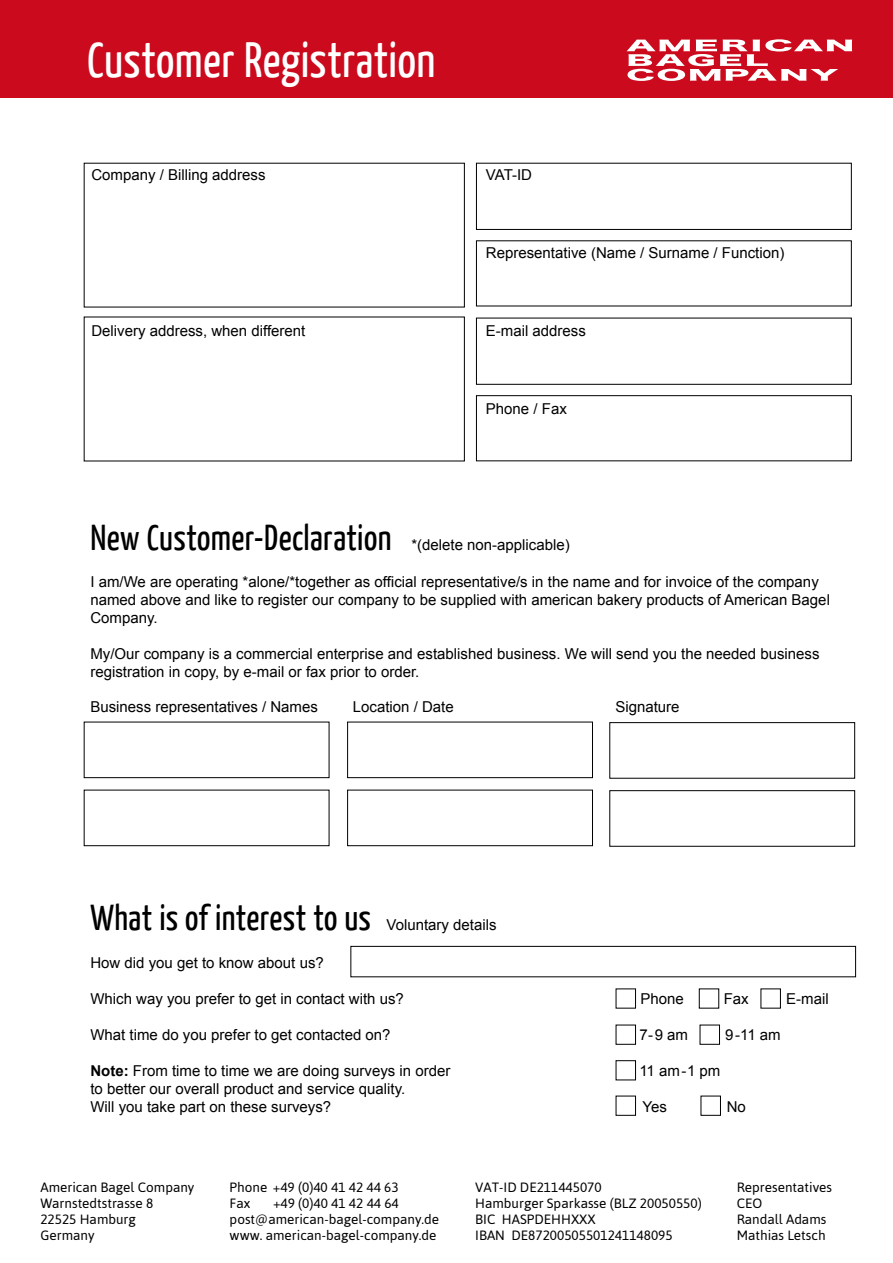
<style>
.page{position:relative;width:893px;height:1263px;background:#fff}
.page>*{position:absolute;margin:0;border:0;box-sizing:border-box;transform-origin:0 0}
.t1{font:49.5px "Yanone Kaffeesatz";letter-spacing:.01em;color:#fff}
.t2{font:36px "Yanone Kaffeesatz";letter-spacing:.01em;color:#000}
.t3{font:15px/18px "Arial";color:#000}
.t4{font:13.5px/16.2px "Asap";color:#000}
.s1{font-weight:700}
</style>
<div class="page">
<div style="left:0;top:0;width:893px;height:98px;background:#cb0a1d"></div>
<svg style="left:626px;top:39px;width:226px;height:42px"></svg>
<div style="left:476px;top:163px;width:375px;height:67px;border:1px solid #000"></div>
<div style="left:476px;top:395px;width:375px;height:66px;border:1px solid #000"></div>
<div style="left:351px;top:946px;width:505px;height:31px;border:1px solid #000"></div>
<div style="left:616px;top:1060px;width:20px;height:20px;border:1px solid #000"></div>
<div style="left:610px;top:790px;width:245px;height:56px;border:1px solid #000"></div>
<div style="left:610px;top:722px;width:245px;height:56px;border:1px solid #000"></div>
<div style="left:347px;top:790px;width:246px;height:56px;border:1px solid #000"></div>
<div style="left:347px;top:722px;width:246px;height:56px;border:1px solid #000"></div>
<div style="left:84px;top:790px;width:245px;height:56px;border:1px solid #000"></div>
<div style="left:84px;top:722px;width:245px;height:56px;border:1px solid #000"></div>
<h1 class="t1" style="left:87px;top:29px;width:350px">Customer Registration</h1>
<p class="t3" style="left:91px;top:166px;width:176px">Company / Billing address</p>
<p class="t3" style="left:486px;top:166px;width:48px">VAT-ID</p>
<p class="t3" style="left:486px;top:244px;width:300px">Representative (Name / Surname / Function)</p>
<p class="t3" style="left:91px;top:322px;width:215px">Delivery address, when different</p>
<p class="t3" style="left:486px;top:322px;width:102px">E-mail address</p>
<p class="t3" style="left:486px;top:400px;width:82px">Phone / Fax</p>
<h2 class="t2" style="left:90px;top:515px;width:303px">New Customer-Declaration</h2>
<p class="t3" style="left:411px;top:535px;width:160px">*(delete non-applicable)</p>
<p class="t3" style="left:90px;top:573px;width:741px">I am/We are operating *alone/*together as official representative/s in the name and for invoice of the company named above and like to register our company to be supplied with american bakery products of American Bagel<br>Company.</p>
<p class="t3" style="left:90px;top:645px;width:731px">My/Our company is a commercial enterprise and established business. We will send you the needed business registration in copy, by e-mail or fax prior to order.</p>
<p class="t3" style="left:90px;top:697px;width:229px">Business representatives / Names</p>
<p class="t3" style="left:353px;top:697px;width:102px">Location / Date</p>
<p class="t3" style="left:615px;top:697px;width:66px">Signature</p>
<h2 class="t2" style="left:90px;top:896px;width:282px">What is of interest to us</h2>
<p class="t3" style="left:386px;top:916px;width:112px">Voluntary details</p>
<p class="t3" style="left:90px;top:954px;width:235px">How did you get to know about us?</p>
<p class="t3" style="left:90px;top:990px;width:315px">Which way you prefer to get in contact with us?</p>
<p class="t3" style="left:640px;top:990px;width:45px">Phone</p>
<p class="t3" style="left:724px;top:990px;width:27px">Fax</p>
<p class="t3" style="left:786px;top:990px;width:44px">E-mail</p>
<p class="t3" style="left:90px;top:1026px;width:302px">What time do you prefer to get contacted on?</p>
<p class="t3" style="left:640px;top:1026px;width:50px">7-9 am</p>
<p class="t3" style="left:725px;top:1026px;width:57px">9-11 am</p>
<p class="t3" style="left:90px;top:1062px;width:362px"><span class="s1">Note:</span> From time to time we are doing surveys in order</p>
<p class="t3" style="left:639px;top:1062px;width:83px">11 am-1 pm</p>
<p class="t3" style="left:90px;top:1080px;width:316px">to better our overall product and service quality.<br>Will you take part on these surveys?</p>
<p class="t3" style="left:643px;top:1098px;width:26px">Yes</p>
<p class="t3" style="left:727px;top:1098px;width:21px">No</p>
<p class="t4" style="left:230px;top:1179px;width:170px">Phone +49 (0)40 41 42 44 63<br>Fax</p>
<p class="t4" style="left:40px;top:1179px;width:156px">American Bagel Company<br>Warnstedtstrasse 8<br>22525 Hamburg<br>Germany</p>
<p class="t4" style="left:475px;top:1179px;width:228px">VAT-ID DE211445070<br>Hamburger Sparkasse (BLZ 20050550)<br>BIC HASPDEHHXXX<br>IBAN DE87200505501241148095</p>
<p class="t4" style="left:230px;top:1195px;width:211px;text-align:center">+49 (0)40 41 42 44 64 post@american-bagel-company.de www. american-bagel-company.de</p>
<p class="t4" style="left:737px;top:1179px;width:97px">Representatives<br>CEO<br>Randall Adams<br>Mathias Letsch</p>
</div>
